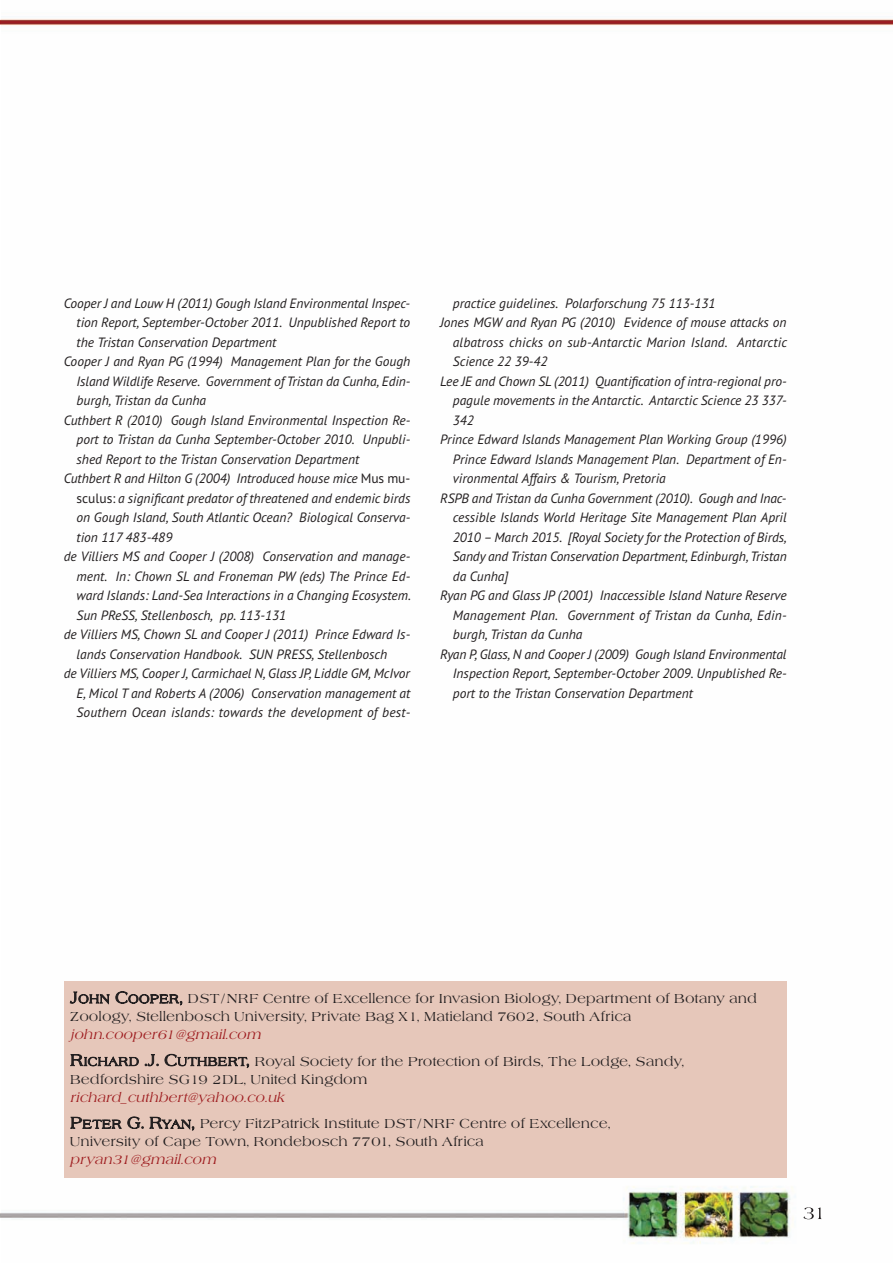
<style>
.page{position:relative;width:893px;height:1263px;background:#fff}
.page>*{position:absolute;margin:0;border:0;box-sizing:border-box;transform-origin:0 0}
.t1{font:italic 13.5px "PT Sans";color:#231f20}
.t2{font:13.5px/26.5px "URW Americana T";color:#231f20}
.t3{font:italic 13.5px "URW Americana T";color:#9e1c1f}
.s1{font-style:normal}
.s2{font-size:16.5px}
.s3{font-size:12.3px}
.s4{font-style:italic;color:#9e1c1f}
</style>
<div class="page">
<img style="left:1px;top:19px;width:892px;height:1225px">
<img style="left:803px;top:1207px;width:19px;height:12px">
<div style="left:64px;top:982px;width:723px;height:196px;background:#e6c7ba"></div>
<p class="t1" style="left:64px;top:294px;width:348px">Cooper J and Louw H (2011) Gough Island Environmental Inspec-</p>
<p class="t1" style="left:77px;top:314px;width:335px">tion Report, September-October 2011. Unpublished Report to</p>
<p class="t1" style="left:77px;top:333px;width:201px">the Tristan Conservation Department</p>
<p class="t1" style="left:64px;top:353px;width:348px">Cooper J and Ryan PG (1994) Management Plan for the Gough</p>
<p class="t1" style="left:77px;top:372px;width:335px">Island Wildlife Reserve. Government of Tristan da Cunha, Edin-</p>
<p class="t1" style="left:77px;top:392px;width:131px">burgh, Tristan da Cunha</p>
<p class="t1" style="left:64px;top:411px;width:348px">Cuthbert R (2010) Gough Island Environmental Inspection Re-</p>
<p class="t1" style="left:77px;top:431px;width:335px">port to Tristan da Cunha September-October 2010. Unpubli-</p>
<p class="t1" style="left:77px;top:450px;width:284px">shed Report to the Tristan Conservation Department</p>
<p class="t1" style="left:64px;top:470px;width:348px">Cuthbert R and Hilton G (2004) Introduced house mice <span class="s1">Mus mu-</span></p>
<p class="t1" style="left:77px;top:489px;width:335px"><span class="s1">sculus:</span> a significant predator of threatened and endemic birds</p>
<p class="t1" style="left:77px;top:509px;width:335px">on Gough Island, South Atlantic Ocean? Biological Conserva-</p>
<p class="t1" style="left:77px;top:528px;width:97px">tion 117 483-489</p>
<p class="t1" style="left:64px;top:548px;width:348px">de Villiers MS and Cooper J (2008) Conservation and manage-</p>
<p class="t1" style="left:77px;top:567px;width:335px">ment. In: Chown SL and Froneman PW (eds) The Prince Ed-</p>
<p class="t1" style="left:77px;top:587px;width:336px">ward Islands: Land-Sea Interactions in a Changing Ecosystem.</p>
<p class="t1" style="left:77px;top:606px;width:211px">Sun PReSS, Stellenbosch, pp. 113-131</p>
<p class="t1" style="left:64px;top:626px;width:348px">de Villiers MS, Chown SL and Cooper J (2011) Prince Edward Is-</p>
<p class="t1" style="left:77px;top:645px;width:312px">lands Conservation Handbook. SUN PRESS, Stellenbosch</p>
<p class="t1" style="left:64px;top:665px;width:348px">de Villiers MS, Cooper J, Carmichael N, Glass JP, Liddle GM, McIvor</p>
<p class="t1" style="left:77px;top:684px;width:335px">E, Micol T and Roberts A (2006) Conservation management at</p>
<p class="t1" style="left:77px;top:704px;width:335px">Southern Ocean islands: towards the development of best-</p>
<p class="t1" style="left:453px;top:294px;width:264px">practice guidelines. Polarforschung 75 113-131</p>
<p class="t1" style="left:440px;top:314px;width:348px">Jones MGW and Ryan PG (2010) Evidence of mouse attacks on</p>
<p class="t1" style="left:453px;top:333px;width:336px">albatross chicks on sub-Antarctic Marion Island. Antarctic</p>
<p class="t1" style="left:453px;top:353px;width:96px">Science 22 39-42</p>
<p class="t1" style="left:440px;top:372px;width:348px">Lee JE and Chown SL (2011) Quantification of intra-regional pro-</p>
<p class="t1" style="left:453px;top:392px;width:335px">pagule movements in the Antarctic. Antarctic Science 23 337-</p>
<p class="t1" style="left:453px;top:411px;width:23px">342</p>
<p class="t1" style="left:440px;top:431px;width:348px">Prince Edward Islands Management Plan Working Group (1996)</p>
<p class="t1" style="left:453px;top:450px;width:335px">Prince Edward Islands Management Plan. Department of En-</p>
<p class="t1" style="left:453px;top:470px;width:214px">vironmental Affairs &amp; Tourism, Pretoria</p>
<p class="t1" style="left:440px;top:489px;width:348px">RSPB and Tristan da Cunha Government (2010). Gough and Inac-</p>
<p class="t1" style="left:453px;top:509px;width:335px">cessible Islands World Heritage Site Management Plan April</p>
<p class="t1" style="left:453px;top:528px;width:335px">2010 – March 2015. [Royal Society for the Protection of Birds,</p>
<p class="t1" style="left:453px;top:548px;width:335px">Sandy and Tristan Conservation Department, Edinburgh, Tristan</p>
<p class="t1" style="left:453px;top:567px;width:57px">da Cunha]</p>
<p class="t1" style="left:440px;top:587px;width:348px">Ryan PG and Glass JP (2001) Inaccessible Island Nature Reserve</p>
<p class="t1" style="left:453px;top:606px;width:335px">Management Plan. Government of Tristan da Cunha, Edin-</p>
<p class="t1" style="left:453px;top:626px;width:131px">burgh, Tristan da Cunha</p>
<p class="t1" style="left:440px;top:645px;width:348px">Ryan P, Glass, N and Cooper J (2009) Gough Island Environmental</p>
<p class="t1" style="left:453px;top:665px;width:335px">Inspection Report, September-October 2009. Unpublished Re-</p>
<p class="t1" style="left:453px;top:684px;width:242px">port to the Tristan Conservation Department</p>
<p class="t2" style="left:70px;top:990px;width:689px;line-height:18px"><span class="s2">J</span><span class="s3">OHN</span> <span class="s2">C</span><span class="s3">OOPER</span><span class="s2">,</span> DST/NRF Centre of Excellence for Invasion Biology, Department of Botany and<br>Zoology, Stellenbosch University, Private Bag X1, Matieland 7602, South Africa</p>
<p class="t2" style="left:70px;top:1021px;width:616px"><span class="s4">john.cooper61@gmail.com<br></span><span class="s2">R</span><span class="s3">ICHARD</span> <span class="s2">.J. C</span><span class="s3">UTHBERT</span><span class="s2">,</span> Royal Society for the Protection of Birds, The Lodge, Sandy,</p>
<p class="t2" style="left:70px;top:1066px;width:299px">Bedfordshire SG19 2DL, United Kingdom</p>
<p class="t2" style="left:70px;top:1084px;width:542px"><span class="s4">richard_cuthbert@yahoo.co.uk<br></span><span class="s2">P</span><span class="s3">ETER</span> <span class="s2">G. R</span><span class="s3">YAN</span><span class="s2">,</span> Percy FitzPatrick Institute DST/NRF Centre of Excellence,</p>
<p class="t2" style="left:70px;top:1128px;width:416px">University of Cape Town, Rondebosch 7701, South Africa</p>
<p class="t3" style="left:70px;top:1152px;width:151px">pryan31@gmail.com</p>
</div>
